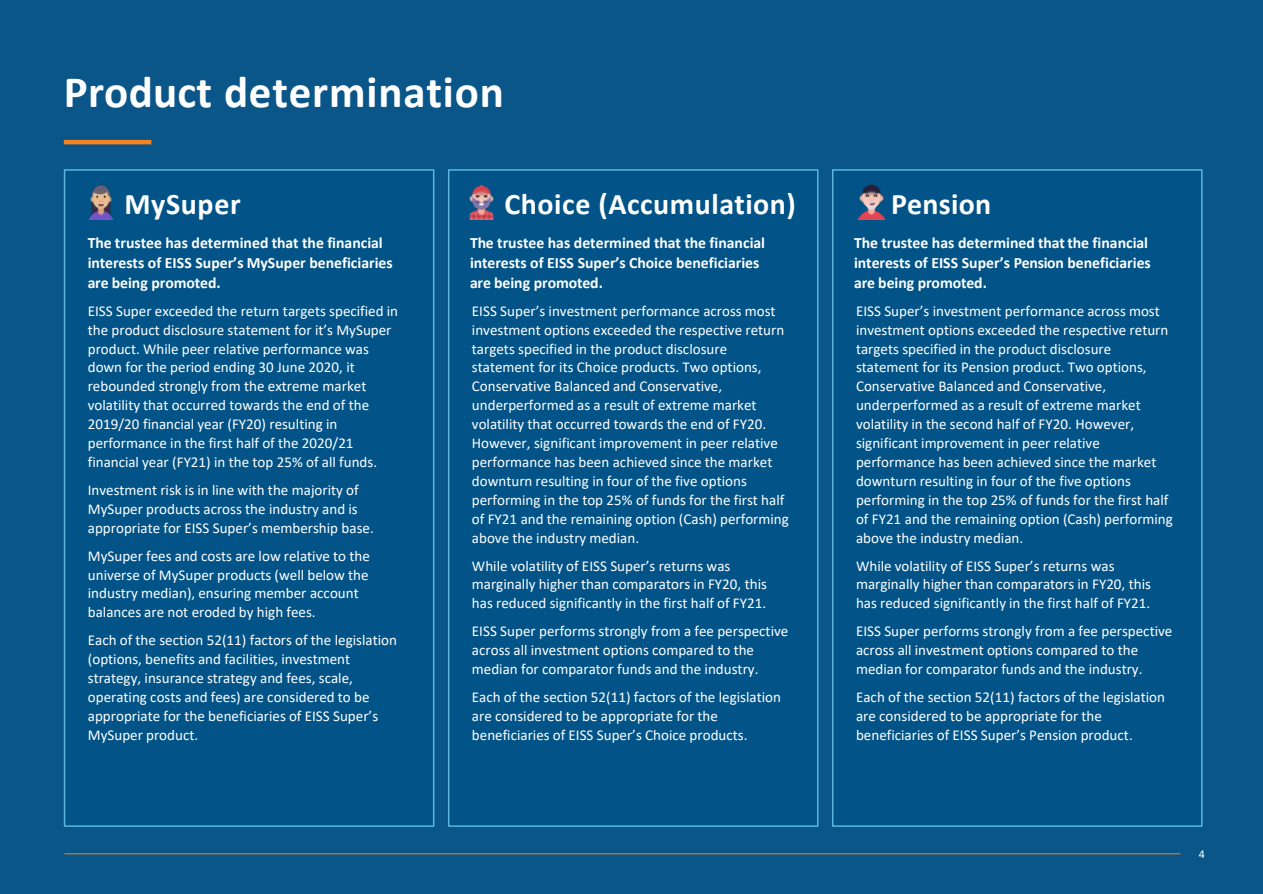
<style>
.page{position:relative;width:1263px;height:894px;background:#fff}
.page>*{position:absolute;margin:0;border:0;box-sizing:border-box;transform-origin:0 0}
.t1{font:700 45px "Calibri";letter-spacing:.015em;color:#fff}
.t2{font:700 30px "Calibri";letter-spacing:.02em;color:#fff}
.t3{font:700 15.75px/19.8px "Calibri";color:#fff}
.t4{font:15px/18.9px "Calibri";color:#fff}
.t5{font:12px "Calibri";color:#fff}
</style>
<div class="page">
<div style="left:0;top:0;width:1263px;height:893px;background:#075488"></div>
<hr style="left:64px;top:140px;width:87px;height:4px;background:#f5841f">
<div style="left:64px;top:169px;width:370px;height:657px;background:#025488;border:2px solid #58b7dd"></div>
<div style="left:448px;top:169px;width:371px;height:657px;background:#025488;border:2px solid #58b7dd"></div>
<div style="left:832px;top:169px;width:371px;height:657px;background:#025488;border:2px solid #58b7dd"></div>
<hr style="left:65px;top:853px;width:1115px;height:1px;background:#f5841f">
<img style="left:469px;top:184px;width:25px;height:36px">
<img style="left:88px;top:185px;width:26px;height:35px">
<img style="left:857px;top:184px;width:29px;height:35px">
<h2 class="t1" style="left:64px;top:60px;width:442px">Product determination</h2>
<p class="t2" style="left:124px;top:183px;width:118px">MySuper</p>
<p class="t3" style="left:88px;top:232px;width:306px">The trustee has determined that the financial interests of EISS Super’s MySuper beneficiaries are being promoted.</p>
<p class="t4" style="left:88px;top:301px;width:312px">EISS Super exceeded the return targets specified in the product disclosure statement for it’s MySuper product. While peer relative performance was down for the period ending 30 June 2020, it rebounded strongly from the extreme market volatility that occurred towards the end of the 2019/20 financial year (FY20) resulting in performance in the first half of the 2020/21 financial year (FY21) in the top 25% of all funds.</p>
<p class="t4" style="left:88px;top:480px;width:287px">Investment risk is in line with the majority of<br>MySuper products across the industry and is appropriate for EISS Super’s membership base.</p>
<p class="t4" style="left:88px;top:545px;width:284px">MySuper fees and costs are low relative to the universe of MySuper products (well below the industry median), ensuring member account balances are not eroded by high fees.</p>
<p class="t4" style="left:88px;top:630px;width:311px">Each of the section 52(11) factors of the legislation (options, benefits and facilities, investment strategy, insurance strategy and fees, scale, operating costs and fees) are considered to be appropriate for the beneficiaries of EISS Super’s MySuper product.</p>
<p class="t2" style="left:504px;top:183px;width:293px">Choice (Accumulation)</p>
<p class="t3" style="left:470px;top:232px;width:297px">The trustee has determined that the financial interests of EISS Super’s Choice beneficiaries are being promoted.</p>
<p class="t4" style="left:472px;top:301px;width:318px">EISS Super’s investment performance across most investment options exceeded the respective return targets specified in the product disclosure statement for its Choice products. Two options, Conservative Balanced and Conservative, underperformed as a result of extreme market volatility that occurred towards the end of FY20.<br>However, significant improvement in peer relative performance has been achieved since the market downturn resulting in four of the five options performing in the top 25% of funds for the first half of FY21 and the remaining option (Cash) performing above the industry median.</p>
<p class="t4" style="left:472px;top:555px;width:297px">While volatility of EISS Super’s returns was marginally higher than comparators in FY20, this has reduced significantly in the first half of FY21.</p>
<p class="t4" style="left:472px;top:621px;width:318px">EISS Super performs strongly from a fee perspective across all investment options compared to the median for comparator funds and the industry.</p>
<p class="t4" style="left:472px;top:687px;width:311px">Each of the section 52(11) factors of the legislation are considered to be appropriate for the beneficiaries of EISS Super’s Choice products.</p>
<p class="t2" style="left:891px;top:183px;width:101px">Pension</p>
<p class="t3" style="left:854px;top:232px;width:298px">The trustee has determined thatthe financial interests of EISS Super’s Pension beneficiaries are being promoted.</p>
<p class="t4" style="left:856px;top:301px;width:318px">EISS Super’s investment performance across most investment options exceeded the respective return targets specified in the product disclosure statement for its Pension product. Two options, Conservative Balanced and Conservative, underperformed as a result of extreme market volatility in the second half of FY20. However, significant improvement in peer relative performance has been achieved since the market downturn resulting in four of the five options performing in the top 25% of funds for the first half of FY21 and the remaining option (Cash) performing above the industry median.</p>
<p class="t4" style="left:856px;top:555px;width:297px">While volatility of EISS Super’s returns was marginally higher than comparators in FY20, this has reduced significantly in the first half of FY21.</p>
<p class="t4" style="left:856px;top:621px;width:318px">EISS Super performs strongly from a fee perspective across all investment options compared to the median for comparator funds and the industry.</p>
<p class="t4" style="left:856px;top:687px;width:311px">Each of the section 52(11) factors of the legislation are considered to be appropriate for the beneficiaries of EISS Super’s Pension product.</p>
<p class="t5" style="left:1199px;top:845px;width:8px">4</p>
</div>
